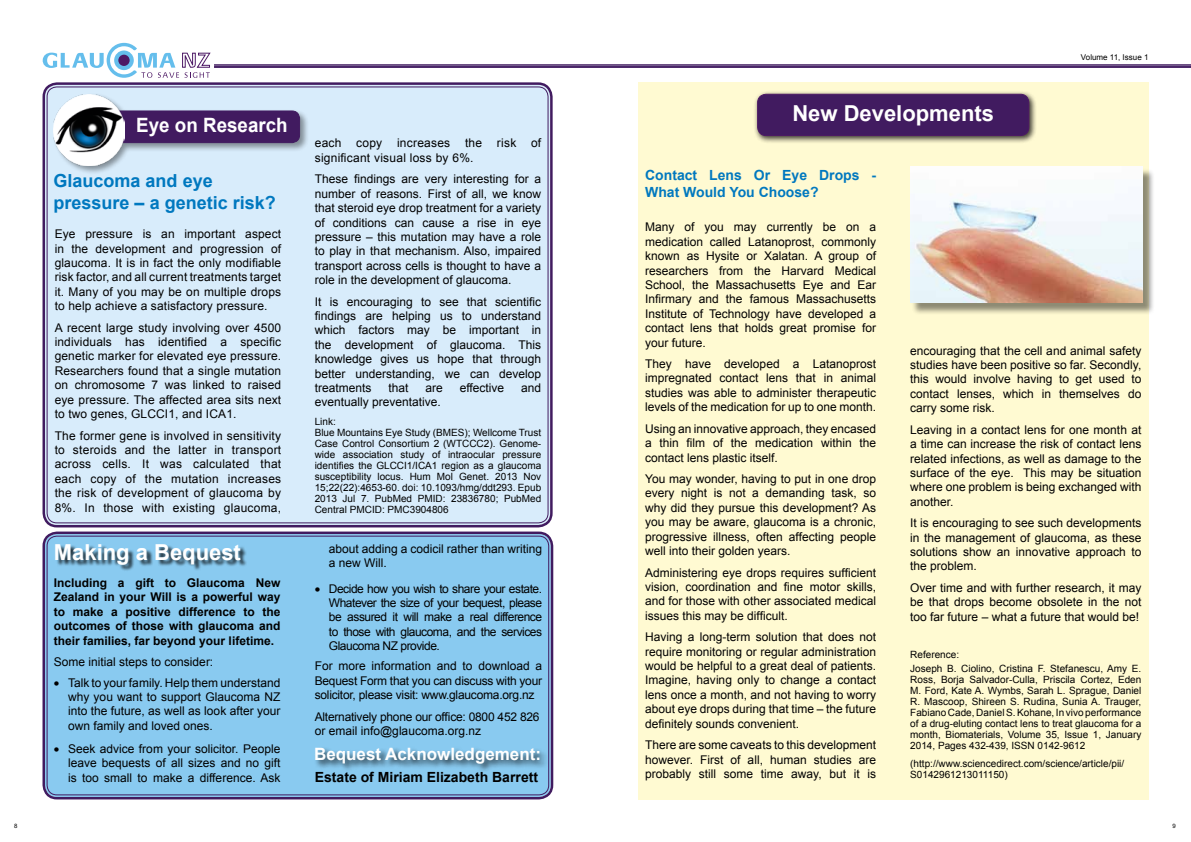
<style>
.page{position:relative;width:1191px;height:842px;background:#fff}
.page>*{position:absolute;margin:0;border:0;box-sizing:border-box;transform-origin:0 0}
.t1{font:700 22px "Arial";color:#fff}
.t2{font:700 19.8px "Arial";color:#fff;scale:.95 1}
.t3{font:700 18px/21.6px "Arial";color:#0078bf}
.t4{font:700 17px "Arial";color:#fff}
.t5{font:700 14px/16.8px "Arial";color:#0078bf}
.t6{font:700 14px "Arial";color:#000}
.t7{font:12px/14.4px "Arial";color:#000;text-align:justify}
.t8{font:700 12px/14.4px "Arial";color:#000;text-align:justify}
.t9{font:12px/14.4px "Arial";letter-spacing:-.02em;color:#000}
.t10{font:12px/14.4px "Arial";letter-spacing:.02em;color:#000}
.t11{font:10px/11px "Arial";color:#000}
.t12{font:8px "Arial";color:#000}
.t13{font:6px "Arial";color:#000}
</style>
<div class="page">
<svg style="left:43px;top:43px;width:167px;height:35px"></svg>
<hr style="left:214px;top:65px;width:977px;height:1px;background:#411b60">
<hr style="left:214px;top:66px;width:977px;height:2px;background:#411b60">
<div style="left:638px;top:82px;width:510px;height:717px;background:#fffad2"></div>
<div style="left:911px;top:168px;width:244px;height:147px;background:#000;opacity:.45"></div>
<img style="left:910px;top:167px;width:232px;height:135px">
<div style="left:45px;top:85px;width:505px;height:440px;background:#d8ecfb;border-radius:12px"></div>
<div style="left:43px;top:82px;width:509px;height:445px;border:2px solid #411b60;border-radius:13px"></div>
<div style="left:52px;top:93px;width:257px;height:82px;background:#000;opacity:.4"></div>
<div style="left:66px;top:111px;width:233px;height:32px;background:#411b60;border-radius:8px"></div>
<div style="left:65px;top:111px;width:235px;height:32px;border:1px solid #411b60;border-radius:8px"></div>
<img style="left:53px;top:94px;width:71px;height:71px">
<div style="left:45px;top:534px;width:506px;height:263px;background:#89caf0;border-radius:12px"></div>
<div style="left:42px;top:531px;width:511px;height:268px;border:2px solid #411b60;border-radius:13px"></div>
<div style="left:47px;top:536px;width:502px;height:259px;border:1px solid #411b60;border-radius:10px"></div>
<div style="left:753px;top:90px;width:283px;height:54px;background:#000;opacity:.75"></div>
<div style="left:757px;top:94px;width:271px;height:42px;background:#411b60;border-radius:9px"></div>
<div style="left:757px;top:94px;width:272px;height:42px;border:1px solid #4d1965;border-radius:9px"></div>
<div style="left:56px;top:545px;width:192px;height:26px;background:#000;opacity:.75"></div>
<div style="left:314px;top:746px;width:235px;height:27px;background:#000;opacity:.75"></div>
<h2 class="t2" style="left:136px;top:112px;width:161px">Eye on Research</h2>
<h3 class="t3" style="left:54px;top:171px;width:224px">Glaucoma and eye pressure – a genetic risk?</h3>
<p class="t7" style="left:55px;top:227px;width:228px">Eye pressure is an important aspect in the development and progression of glaucoma. It is in fact the only modifiable risk factor, and all current treatments target it. Many of you may be on multiple drops to help achieve a satisfactory pressure.</p>
<p class="t7" style="left:55px;top:320px;width:228px">A recent large study involving over 4500 individuals has identified a specific genetic marker for elevated eye pressure.<br>Researchers found that a single mutation on chromosome 7 was linked to raised eye pressure. The affected area sits next to two genes, GLCCI1, and ICA1.</p>
<p class="t7" style="left:55px;top:428px;width:228px">The former gene is involved in sensitivity to steroids and the latter in transport across cells. It was calculated that each copy of the mutation increases the risk of development of glaucoma by 8%. In those with existing glaucoma,</p>
<p class="t10" style="left:315px;top:136px;width:228px">each copy increases the risk of significant visual loss by 6%.</p>
<p class="t7" style="left:315px;top:172px;width:228px">These findings are very interesting for a number of reasons. First of all, we know that steroid eye drop treatment for a variety of conditions can cause a rise in eye pressure – this mutation may have a role to play in that mechanism. Also, impaired transport across cells is thought to have a role in the development of glaucoma.</p>
<p class="t7" style="left:315px;top:294px;width:228px">It is encouraging to see that scientific findings are helping us to understand which factors may be important in the development of glaucoma. This knowledge gives us hope that through better understanding, we can develop treatments</p>
<p class="t7" style="left:388px;top:381px;width:22px">that</p>
<p class="t7" style="left:425px;top:381px;width:19px">are</p>
<p class="t7" style="left:460px;top:381px;width:46px">effective</p>
<p class="t7" style="left:521px;top:381px;width:22px">and</p>
<p class="t7" style="left:315px;top:395px;width:128px">eventually preventative.</p>
<p class="t11" style="left:315px;top:416px;width:228px">Link:<br>Blue Mountains Eye Study (BMES); Wellcome Trust Case Control Consortium 2 (WTCCC2). Genome&shy;wide association study of intraocular pressure identifies the GLCCI1/ICA1 region as a glaucoma susceptibility locus. Hum Mol Genet. 2013 Nov 15;22(22):4653-60. doi: 10.1093/hmg/ddt293. Epub 2013 Jul 7. PubMed PMID: 23836780; PubMed Central PMCID: PMC3904806</p>
<h1 class="t1" style="left:54px;top:537px;width:189px">Making a Bequest</h1>
<p class="t7" style="left:329px;top:541px;width:215px">about adding a codicil rather than writing a new Will.</p>
<p class="t7" style="left:329px;top:581px;width:215px;text-indent:-14px">• Decide how you wish to share your estate.<br>Whatever the size of your bequest, please be assured it will make a real difference to those with glaucoma, and the services Glaucoma NZ provide.</p>
<p class="t7" style="left:315px;top:659px;width:229px">For more information and to download a Bequest Form that you can discuss with your solicitor, please visit: www.glaucoma.org.nz</p>
<p class="t9" style="left:315px;top:709px;width:226px">Alternatively phone our office: 0800 452 826 or email info@glaucoma.org.nz</p>
<p class="t8" style="left:54px;top:576px;width:228px">Including a gift to Glaucoma New Zealand in your Will is a powerful way to make a positive difference to the outcomes of those with glaucoma and their families, far beyond your lifetime.</p>
<p class="t7" style="left:54px;top:654px;width:161px">Some initial steps to consider:</p>
<p class="t7" style="left:68px;top:675px;width:214px;text-indent:-14px">• Talk to your family. Help them understand why you want to support Glaucoma NZ into the future, as well as look after your own family and loved ones.</p>
<p class="t7" style="left:68px;top:742px;width:214px;text-indent:-14px">• Seek advice from your solicitor. People leave bequests of all sizes and no gift is too small to make a difference. Ask</p>
<h3 class="t4" style="left:314px;top:743px;width:229px">Bequest Acknowledgement:</h3>
<p class="t6" style="left:315px;top:768px;width:225px">Estate of Miriam Elizabeth Barrett</p>
<h1 class="t1" style="left:792px;top:99px;width:203px">New Developments</h1>
<p class="t12" style="left:1081px;top:52px;width:69px">Volume 11, Issue 1</p>
<p class="t5" style="left:645px;top:167px;width:233px">Contact Lens Or Eye Drops -<br>What Would You Choose?</p>
<p class="t7" style="left:645px;top:220px;width:233px">Many of you may currently be on a medication called Latanoprost, commonly known as Hysite or Xalatan. A group of researchers from the Harvard Medical School, the Massachusetts Eye and Ear Infirmary and the famous Massachusetts Institute of Technology have developed a contact lens that holds great promise for your future.</p>
<p class="t7" style="left:645px;top:357px;width:233px">They have developed a Latanoprost impregnated contact lens that in animal studies was able to administer therapeutic levels of the medication for up to one month.</p>
<p class="t7" style="left:645px;top:421px;width:233px">Using an innovative approach, they encased a thin film of the medication within the contact lens plastic itself.</p>
<p class="t7" style="left:645px;top:472px;width:233px">You may wonder, having to put in one drop every night is not a demanding task, so why did they pursue this development? As you may be aware, glaucoma is a chronic, progressive illness, often affecting people well into their golden years.</p>
<p class="t7" style="left:645px;top:565px;width:233px">Administering eye drops requires sufficient vision, coordination and fine motor skills, and for those with other associated medical issues this may be difficult.</p>
<p class="t7" style="left:645px;top:630px;width:233px">Having a long-term solution that does not require monitoring or regular administration would be helpful to a great deal of patients.<br>Imagine, having only to change a contact lens once a month, and not having to worry about eye drops during that time – the future definitely sounds convenient.</p>
<p class="t7" style="left:645px;top:738px;width:233px">There are some caveats to this development however. First of all, human studies are probably still some time away, but it is</p>
<p class="t7" style="left:910px;top:343px;width:233px">encouraging that the cell and animal safety studies have been positive so far. Secondly, this would involve having to get used to contact lenses, which in themselves do carry some risk.</p>
<p class="t7" style="left:910px;top:422px;width:233px">Leaving in a contact lens for one month at a time can increase the risk of contact lens related infections, as well as damage to the surface of the eye. This may be situation where one problem is being exchanged with another.</p>
<p class="t7" style="left:910px;top:516px;width:233px">It is encouraging to see such developments in the management of glaucoma, as these solutions show an innovative approach to the problem.</p>
<p class="t7" style="left:910px;top:581px;width:233px">Over time and with further research, it may be that drops become obsolete in the not too far future – what a future that would be!</p>
<p class="t11" style="left:910px;top:647px;width:233px;line-height:14.1px">Reference:<br>Joseph B. Ciolino, Cristina F. Stefanescu, Amy E.</p>
<p class="t11" style="left:910px;top:674px;width:233px;text-align:justify">Ross, Borja Salvador-Culla, Priscila Cortez, Eden M. Ford, Kate A. Wymbs, Sarah L. Sprague, Daniel R. Mascoop, Shireen S. Rudina, Sunia A. Trauger, Fabiano Cade, Daniel S. Kohane, In vivo performance of a drug-eluting contact lens to treat glaucoma for a month, Biomaterials, Volume 35, Issue 1, January 2014, Pages 432-439, ISSN 0142-9612</p>
<p class="t11" style="left:910px;top:758px;width:215px">(http://www.sciencedirect.com/science/article/pii/<br>S0142961213011150)</p>
<p class="t13" style="left:14px;top:821px;width:5px">8</p>
<p class="t13" style="left:1172px;top:822px;width:5px">9</p>
</div>
